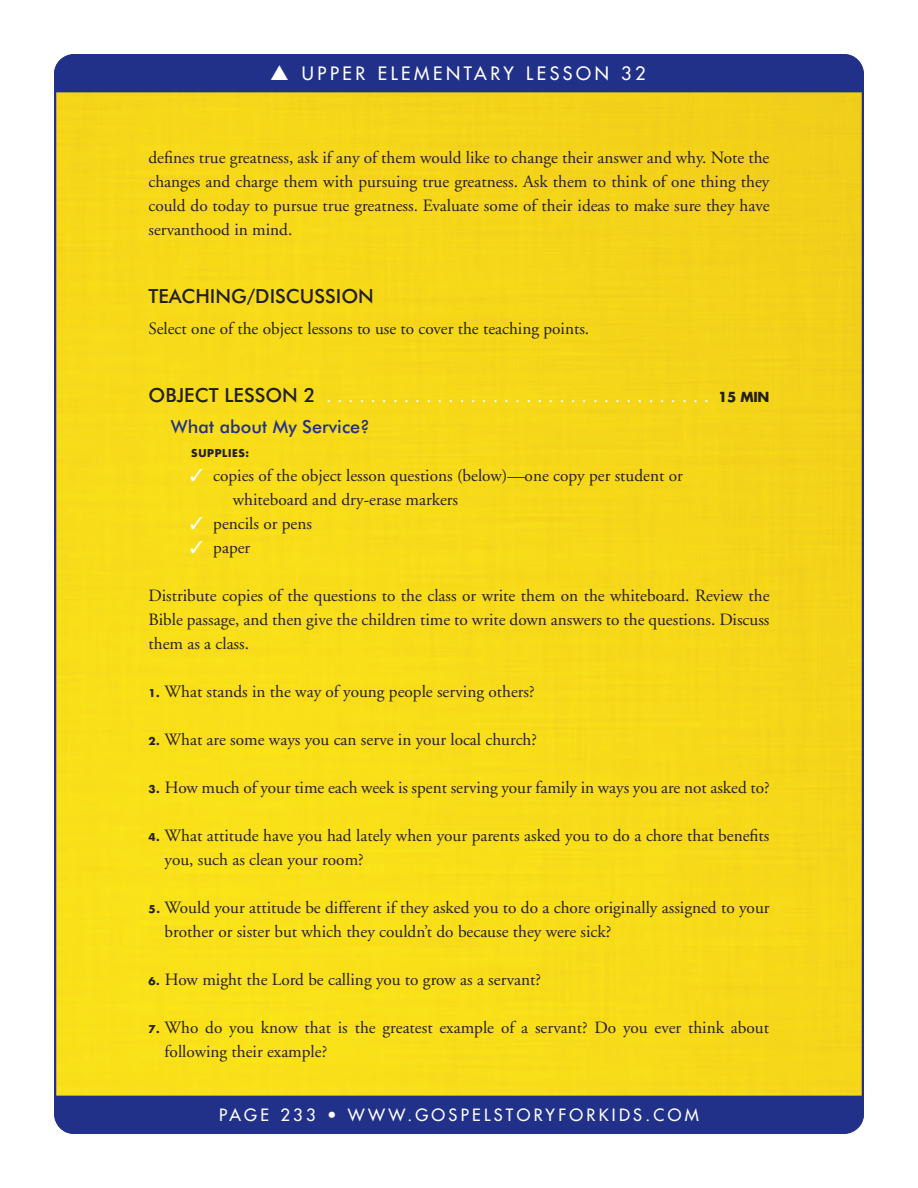
<style>
.page{position:relative;width:918px;height:1188px;background:#fff}
.page>*{position:absolute;margin:0;border:0;box-sizing:border-box;transform-origin:0 0}
.SUB_1{font:19.5px "Adobe Garamond";color:#fff}
.SUB_1-2{font:500 19.5px "Futura BT";color:#231f20}
.t1{font:18px "Futura";letter-spacing:.2em;color:#fff}
.LS_Subhead_2{font:500 18px "Futura BT";color:#213189}
.TXT{font:17.25px/24px "Adobe Garamond";color:#231f20}
.t2{font:16.5px "Futura";letter-spacing:.2em;color:#fff}
.LS_Supply_List_Inden{font:700 10.5px "Futura";letter-spacing:.06em;color:#231f20}
.s1{font-family:"Futura BT";font-weight:500;color:#231f20}
.s2{font-family:"Futura";font-weight:700;font-size:13.5px;color:#231f20}
.s3{color:#fff}
.s4{font-family:"Futura";font-weight:700;font-size:10.5px}
</style>
<div class="page">
<div style="left:57px;top:92px;width:804px;height:1004px;background:#f8db1a"></div>
<div style="left:54px;top:54px;width:810px;height:38px;background:#213189"></div>
<div style="left:54px;top:1096px;width:810px;height:38px;background:#213189"></div>
<p class="t1" style="left:270px;top:62px;width:377px">▲ UPPER ELEMENTARY LESSON 32</p>
<p class="TXT" style="left:148px;top:146px;width:623px;text-align:justify">defines true greatness, ask if any of them would like to change their answer and why. Note the changes and charge them with pursuing true greatness. Ask them to think of one thing they could do today to pursue true greatness. Evaluate some of their ideas to make sure they have servanthood in mind.</p>
<p class="SUB_1-2" style="left:148px;top:285px;width:227px">TEACHING/DISCUSSION</p>
<p class="TXT" style="left:148px;top:317px;width:442px">Select one of the object lessons to use to cover the teaching points.</p>
<p class="SUB_1" style="left:148px;top:386px;width:623px"><span class="s1">OBJECT LESSON 2</span> ................................... <span class="s2">15 MIN</span></p>
<p class="LS_Subhead_2" style="left:171px;top:416px;width:201px">What about My Service?</p>
<p class="LS_Supply_List_Inden" style="left:191px;top:446px;width:60px">SUPPLIES:</p>
<p class="TXT" style="left:233px;top:464px;width:451px;text-indent:-43px"><span class="s3">✓</span> copies of the object lesson questions (below)—one copy per student or whiteboard and dry-erase markers</p>
<p class="TXT" style="left:190px;top:512px;width:123px"><span class="s3">✓</span> pencils or pens</p>
<p class="TXT" style="left:190px;top:536px;width:62px"><span class="s3">✓</span> paper</p>
<p class="TXT" style="left:148px;top:584px;width:623px;text-align:justify">Distribute copies of the questions to the class or write them on the whiteboard. Review the Bible passage, and then give the children time to write down answers to the questions. Discuss them as a class.</p>
<p class="TXT" style="left:148px;top:680px;width:388px"><span class="s4">1.</span> What stands in the way of young people serving others?</p>
<p class="TXT" style="left:148px;top:728px;width:390px"><span class="s4">2.</span> What are some ways you can serve in your local church?</p>
<p class="TXT" style="left:148px;top:776px;width:623px"><span class="s4">3.</span> How much of your time each week is spent serving your family in ways you are not asked to?</p>
<p class="TXT" style="left:165px;top:824px;width:606px;text-indent:-16px"><span class="s4">4.</span> What attitude have you had lately when your parents asked you to do a chore that benefits you, such as clean your room?</p>
<p class="TXT" style="left:165px;top:896px;width:606px;text-indent:-16px"><span class="s4">5.</span> Would your attitude be different if they asked you to do a chore originally assigned to your brother or sister but which they couldn’t do because they were sick?</p>
<p class="TXT" style="left:148px;top:968px;width:394px"><span class="s4">6.</span> How might the Lord be calling you to grow as a servant?</p>
<p class="TXT" style="left:165px;top:1016px;width:606px;text-indent:-16px"><span class="s4">7.</span> Who do you know that is the greatest example of a servant? Do you ever think about following their example?</p>
<p class="t2" style="left:219px;top:1104px;width:481px">PAGE 233 • WWW.GOSPELSTORYFORKIDS.COM</p>
</div>
